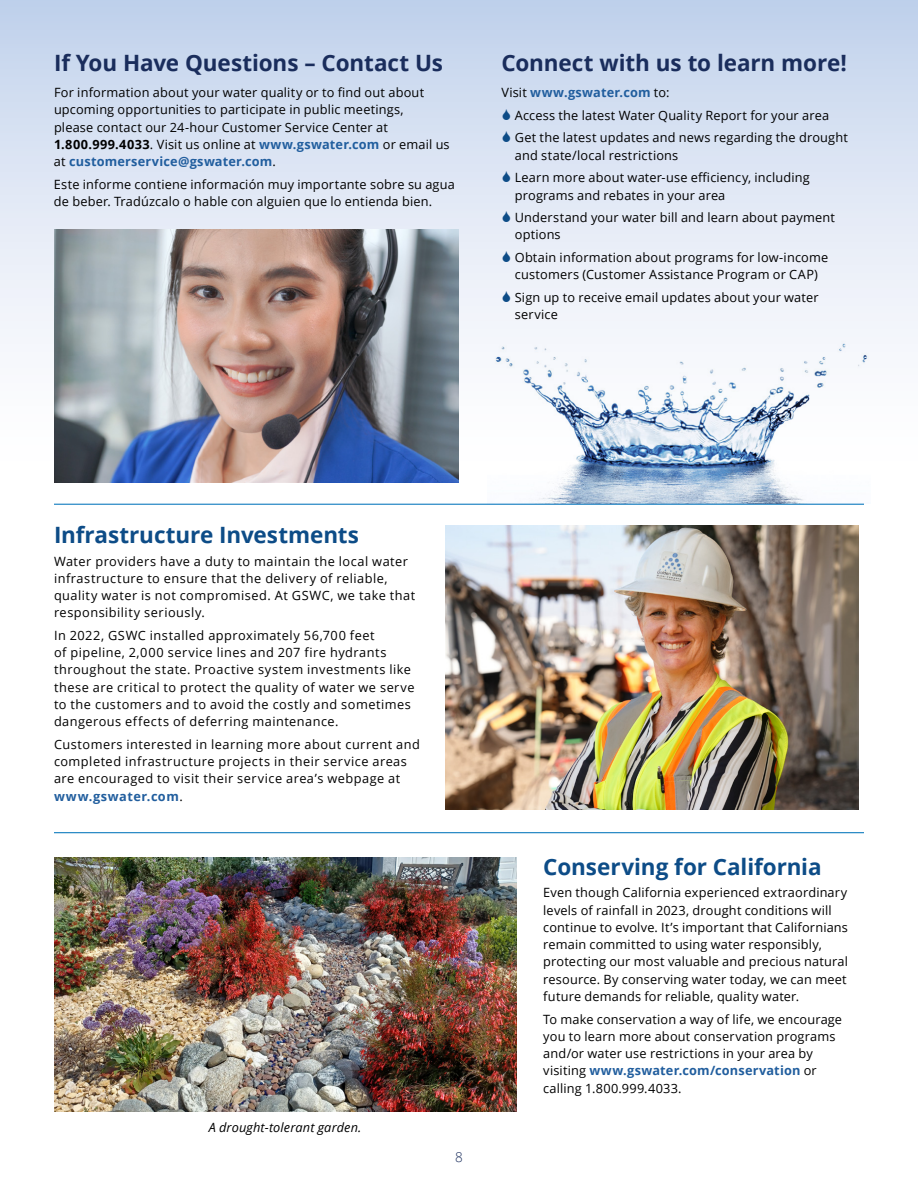
<style>
.page{position:relative;width:918px;height:1188px;background:#fff}
.page>*{position:absolute;margin:0;border:0;box-sizing:border-box;transform-origin:0 0}
.t1{font:700 22.5px "Open Sans";letter-spacing:-.005em;color:#1a2d5c}
.t2{font:700 22.5px "Open Sans";letter-spacing:-.005em;color:#0d4c87}
.t3{font:300 13.5px "Open Sans";color:#1a2d5c}
.t4{font:12.75px/17.2px "Open Sans";letter-spacing:.015em;color:#000}
.t5{font:12.75px/17.2px "Open Sans";letter-spacing:.04em;color:#000}
.t6{font:italic 12.75px "Open Sans";letter-spacing:.01em;color:#000}
.s1{font-weight:700}
.s2{font-weight:700;color:#215e9e}
</style>
<div class="page">
<div style="left:0;top:0;width:918px;height:492px;background:linear-gradient(to bottom,#c4d4ec,#fff)"></div>
<img style="left:54px;top:858px;width:462px;height:253px">
<hr style="left:54px;top:832px;width:810px;height:1px;background:#0073ba">
<img style="left:445px;top:526px;width:414px;height:284px">
<hr style="left:54px;top:504px;width:810px;height:1px;background:#0073ba">
<img style="left:54px;top:230px;width:405px;height:253px">
<img style="left:488px;top:266px;width:383px;height:237px">
<svg style="left:503px;top:108px;width:7px;height:12px"></svg>
<svg style="left:503px;top:131px;width:7px;height:11px"></svg>
<svg style="left:503px;top:171px;width:7px;height:11px"></svg>
<svg style="left:503px;top:211px;width:7px;height:11px"></svg>
<svg style="left:503px;top:251px;width:7px;height:11px"></svg>
<svg style="left:503px;top:291px;width:7px;height:11px"></svg>
<h1 class="t1" style="left:54px;top:47px;width:391px">If You Have Questions – Contact Us</h1>
<p class="t4" style="left:54px;top:84px;width:397px">For information about your water quality or to find out about upcoming opportunities to participate in public meetings,<br>please contact our 24-hour Customer Service Center at <span class="s1">1.800.999.4033</span>. Visit us online at <span class="s2">www.gswater.com</span> or email us at <span class="s2">customerservice@gswater.com</span>.</p>
<p class="t4" style="left:54px;top:175px;width:402px">Este informe contiene información muy importante sobre su agua de beber. Tradúzcalo o hable con alguien que lo entienda bien.</p>
<h1 class="t1" style="left:501px;top:47px;width:347px">Connect with us to learn more!</h1>
<p class="t4" style="left:515px;top:81px;width:335px;line-height:22.6px;text-indent:-14px">Visit <span class="s2">www.gswater.com</span> to:<br>Access the latest Water Quality Report for your area<br>Get the latest updates and news regarding the drought</p>
<p class="t4" style="left:515px;top:143px;width:296px;line-height:22.6px">and state/local restrictions<br>Learn more about water-use efficiency, including</p>
<p class="t4" style="left:515px;top:183px;width:322px;line-height:22.6px">programs and rebates in your area<br>Understand your water bill and learn about payment</p>
<p class="t4" style="left:515px;top:223px;width:315px;line-height:22.6px">options<br>Obtain information about programs for low-income</p>
<p class="t4" style="left:515px;top:263px;width:305px;line-height:22.6px">customers (Customer Assistance Program or CAP)<br>Sign up to receive email updates about your water</p>
<p class="t4" style="left:515px;top:306px;width:45px">service</p>
<h1 class="t2" style="left:54px;top:519px;width:306px">Infrastructure Investments</h1>
<p class="t5" style="left:54px;top:552px;width:363px">Water providers have a duty to maintain the local water infrastructure to ensure that the delivery of reliable, quality water is not compromised. At GSWC, we take that responsibility seriously.</p>
<p class="t5" style="left:54px;top:626px;width:362px">In 2022, GSWC installed approximately 56,700 feet<br>of pipeline, 2,000 service lines and 207 fire hydrants throughout the state. Proactive system investments like these are critical to protect the quality of water we serve to the customers and to avoid the costly and sometimes dangerous effects of deferring maintenance.</p>
<p class="t5" style="left:54px;top:735px;width:367px">Customers interested in learning more about current and completed infrastructure projects in their service areas are encouraged to visit their service area’s webpage at <span class="s2">www.gswater.com</span>.</p>
<p class="t6" style="left:209px;top:1119px;width:154px">A drought-tolerant garden.</p>
<p class="t3" style="left:455px;top:1147px;width:9px">8</p>
<h1 class="t2" style="left:543px;top:851px;width:280px">Conserving for California</h1>
<p class="t4" style="left:543px;top:884px;width:306px">Even though California experienced extraordinary levels of rainfall in 2023, drought conditions will continue to evolve. It’s important that Californians remain committed to using water responsibly, protecting our most valuable and precious natural resource. By conserving water today, we can meet future demands for reliable, quality water.</p>
<p class="t4" style="left:543px;top:1010px;width:300px">To make conservation a way of life, we encourage you to learn more about conservation programs and/or water use restrictions in your area by visiting <span class="s2">www.gswater.com/conservation</span> or calling 1.800.999.4033.</p>
</div>
